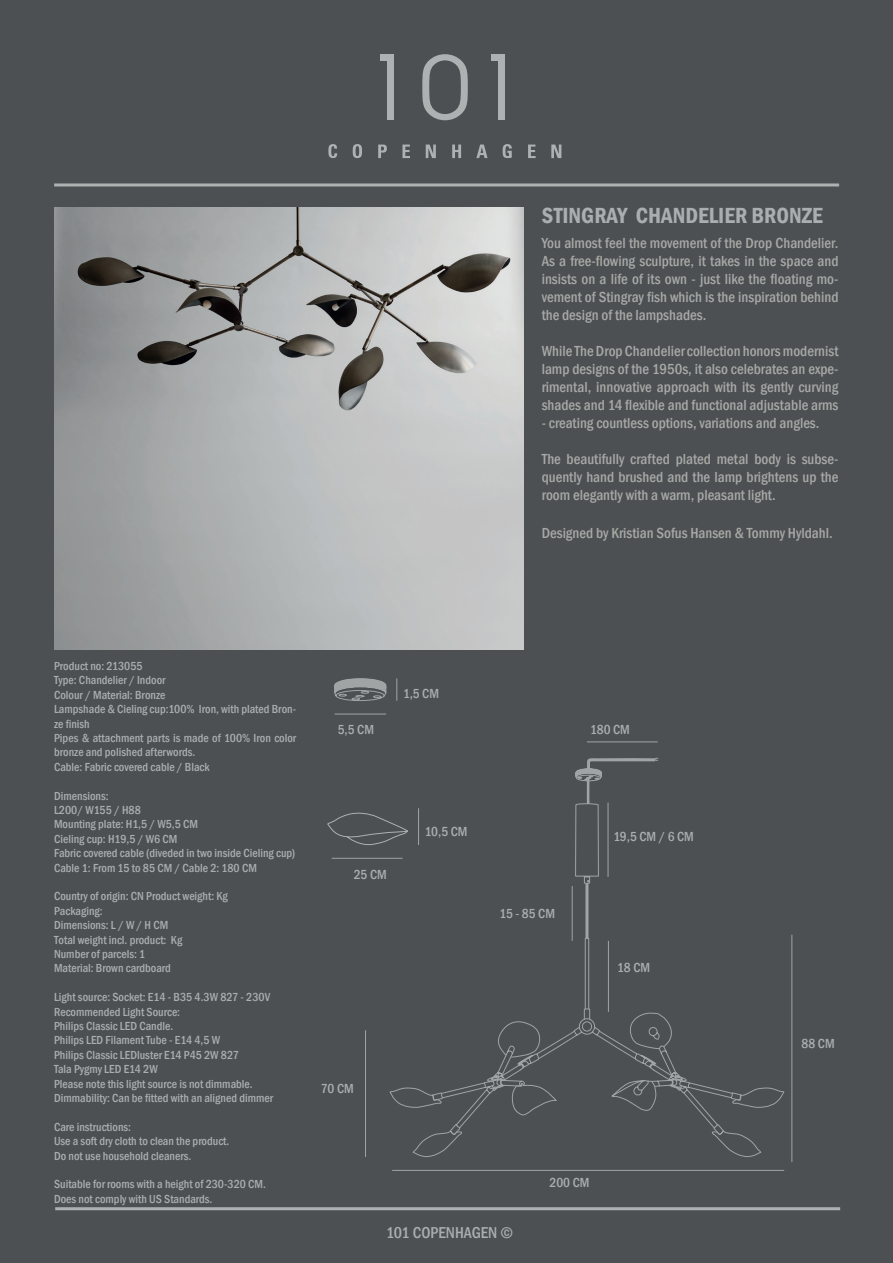
<style>
.page{position:relative;width:893px;height:1263px;background:#4c5053}
.page>*{position:absolute;margin:0;border:0;box-sizing:border-box;transform-origin:0 0}
.t1{font:600 condensed 22.5px "Franklin Gothic";color:#abaeaf}
.t2{font:500 condensed 16.2px "Franklin Gothic";color:#abaeaf}
.t3{font:500 condensed 15px/18px "Franklin Gothic";color:#a6a9a5;text-align:justify}
.t4{font:500 condensed 13.5px "Franklin Gothic";color:#abaeaf}
.t5{font:500 condensed 12px/14.4px "Franklin Gothic";color:#abaeaf}
</style>
<div class="page">
<img style="left:54px;top:207px;width:469px;height:442px">
<svg style="left:422px;top:54px;width:46px;height:66px"></svg>
<div style="left:498px;top:58px;width:6px;height:62px;background:#adb1b1"></div>
<div style="left:491px;top:54px;width:13px;height:7px;background:#adb1b1"></div>
<div style="left:387px;top:58px;width:7px;height:62px;background:#adb1b1"></div>
<div style="left:380px;top:54px;width:13px;height:7px;background:#adb1b1"></div>
<svg style="left:328px;top:144px;width:9px;height:14px"></svg>
<svg style="left:353px;top:144px;width:9px;height:14px"></svg>
<svg style="left:378px;top:145px;width:9px;height:13px"></svg>
<svg style="left:402px;top:145px;width:8px;height:13px"></svg>
<svg style="left:426px;top:145px;width:10px;height:13px"></svg>
<svg style="left:452px;top:145px;width:9px;height:13px"></svg>
<svg style="left:476px;top:145px;width:12px;height:13px"></svg>
<svg style="left:503px;top:144px;width:9px;height:14px"></svg>
<svg style="left:528px;top:145px;width:8px;height:13px"></svg>
<svg style="left:551px;top:145px;width:10px;height:13px"></svg>
<hr style="left:54px;top:183px;width:785px;height:3px;background:#adb1b1">
<hr style="left:55px;top:1207px;width:785px;height:3px;background:#adb1b1">
<svg style="left:334px;top:678px;width:53px;height:23px"></svg>
<hr style="left:335px;top:714px;width:51px;height:1px;background:#a1a4a4">
<hr style="left:332px;top:858px;width:70px;height:1px;background:#a1a4a4">
<hr style="left:587px;top:741px;width:71px;height:1px;background:#a1a4a4">
<svg style="left:396px;top:678px;width:1px;height:23px"></svg>
<svg style="left:327px;top:812px;width:61px;height:33px"></svg>
<svg style="left:388px;top:804px;width:397px;height:407px"></svg>
<svg style="left:432px;top:875px;width:309px;height:260px"></svg>
<svg style="left:576px;top:757px;width:83px;height:47px"></svg>
<hr style="left:392px;top:1170px;width:392px;height:1px;background:#a1a4a4">
<hr style="left:365px;top:1030px;width:1px;height:127px;background:#a1a4a4">
<hr style="left:608px;top:941px;width:1px;height:71px;background:#a1a4a4">
<hr style="left:791px;top:935px;width:1px;height:227px;background:#a1a4a4">
<h1 class="t1" style="left:542px;top:200px;width:283px">STINGRAY CHANDELIER BRONZE</h1>
<p class="t3" style="left:542px;top:234px;width:298px">You almost feel the movement of the Drop Chandelier.<br>As a free-flowing sculpture, it takes in the space and insists on a life of its own - just like the floating mo&shy;vement of Stingray fish which is the inspiration behind the design of the lampshades.</p>
<p class="t3" style="left:542px;top:342px;width:298px">While The Drop Chandelier collection honors modernist lamp designs of the 1950s, it also celebrates an expe&shy;rimental, innovative approach with its gently curving shades and 14 flexible and functional adjustable arms</p>
<p class="t3" style="left:542px;top:414px;width:279px">- creating countless options, variations and angles.</p>
<p class="t3" style="left:542px;top:450px;width:298px">The beautifully crafted plated metal body is subse&shy;quently hand brushed and the lamp brightens up the room elegantly with a warm, pleasant light.</p>
<p class="t3" style="left:542px;top:524px;width:292px">Designed by Kristian Sofus Hansen &amp; Tommy Hyldahl.</p>
<p class="t5" style="left:54px;top:659px;width:244px">Product no: 213055<br>Type: Chandelier / Indoor<br>Colour / Material: Bronze<br>Lampshade &amp; Cieling cup:100% Iron, with plated Bron&shy;ze finish<br>Pipes &amp; attachment parts is made of 100% Iron color bronze and polished afterwords.<br>Cable: Fabric covered cable / Black</p>
<p class="t5" style="left:54px;top:788px;width:243px">Dimensions:<br>L200/ W155 / H88<br>Mounting plate: H1,5 / W5,5 CM<br>Cieling cup: H19,5 / W6 CM<br>Fabric covered cable (diveded in two inside Cieling cup)<br>Cable 1: From 15 to 85 CM / Cable 2: 180 CM</p>
<p class="t5" style="left:54px;top:889px;width:175px">Country of origin: CN Product weight: Kg<br>Packaging:<br>Dimensions: L / W / H CM<br>Total weight incl. product: Kg<br>Number of parcels: 1<br>Material: Brown cardboard</p>
<p class="t5" style="left:54px;top:990px;width:221px">Light source: Socket: E14 - B35 4.3W 827 - 230V Recommended Light Source:<br>Philips Classic LED Candle.<br>Philips LED Filament Tube - E14 4,5 W<br>Philips Classic LEDluster E14 P45 2W 827<br>Tala Pygmy LED E14 2W<br>Please note this light source is not dimmable.<br>Dimmability: Can be fitted with an aligned dimmer</p>
<p class="t5" style="left:54px;top:1119px;width:177px">Care instructions:<br>Use a soft dry cloth to clean the product.<br>Do not use household cleaners.</p>
<p class="t5" style="left:54px;top:1177px;width:213px">Suitable for rooms with a height of 230-320 CM.<br>Does not comply with US Standards.</p>
<p class="t4" style="left:338px;top:721px;width:38px">5,5 CM</p>
<p class="t4" style="left:403px;top:684px;width:38px">1,5 CM</p>
<p class="t4" style="left:590px;top:721px;width:41px">180 CM</p>
<p class="t4" style="left:354px;top:865px;width:35px">25 CM</p>
<p class="t4" style="left:425px;top:823px;width:44px">10,5 CM</p>
<p class="t4" style="left:613px;top:828px;width:82px">19,5 CM / 6 CM</p>
<p class="t4" style="left:499px;top:904px;width:57px">15 - 85 CM</p>
<p class="t4" style="left:617px;top:958px;width:34px">18 CM</p>
<p class="t4" style="left:321px;top:1080px;width:35px">70 CM</p>
<p class="t4" style="left:549px;top:1174px;width:42px">200 CM</p>
<h2 class="t2" style="left:386px;top:1222px;width:128px">101 COPENHAGEN ©</h2>
<p class="t4" style="left:802px;top:1034px;width:35px">88 CM</p>
</div>
